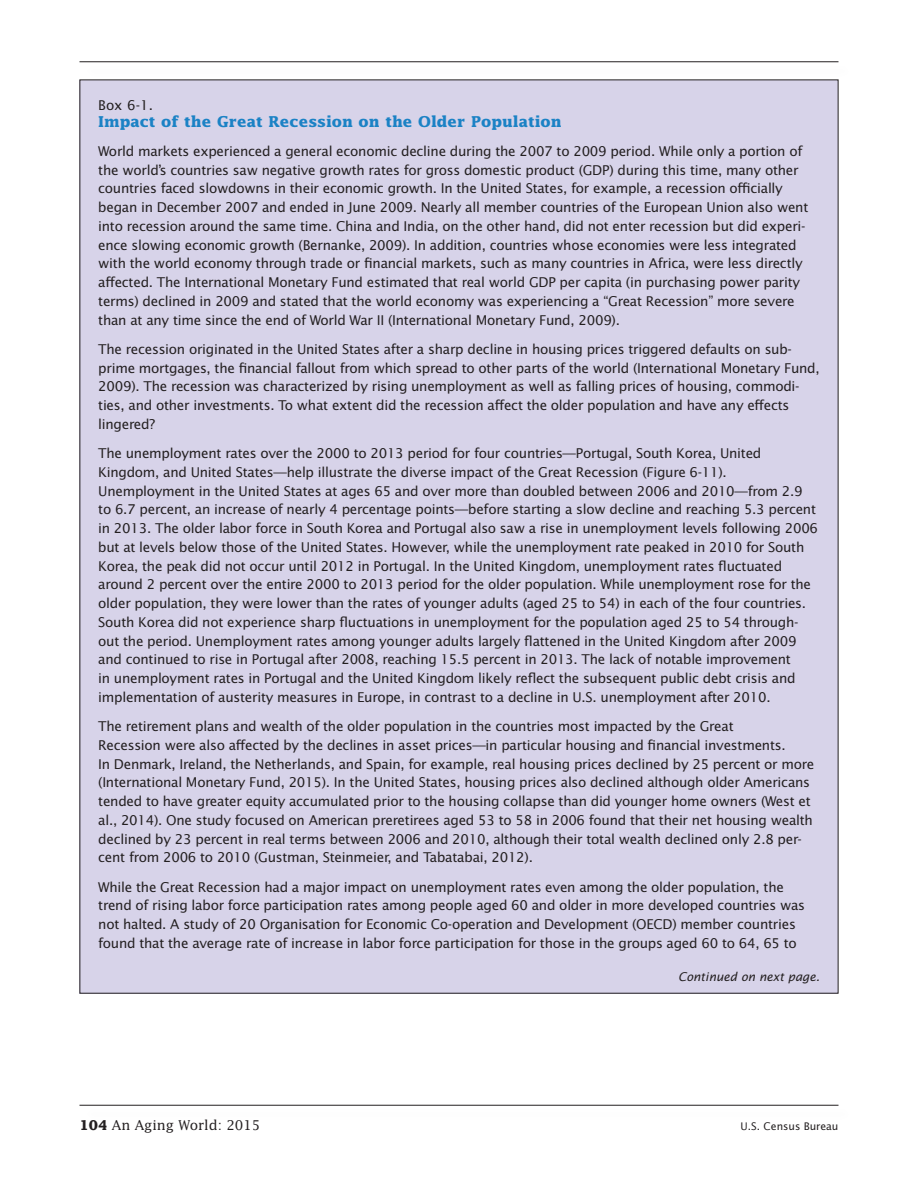
<style>
.page{position:relative;width:918px;height:1188px;background:#fff}
.page>*{position:absolute;margin:0;border:0;box-sizing:border-box;transform-origin:0 0}
.t1{font:700 15px "Lucida";color:#1b82c5}
.body_text{font:13.5px/18.8px "Lucida Sans";letter-spacing:-.02em;color:#231f20}
.t2{font:13.5px "Lucida";color:#231f20}
.body_text-2{font:italic 12px "Lucida Sans";color:#231f20}
.t3{font:10.5px "Lucida Sans";color:#231f20}
.s1{font-weight:700}
</style>
<div class="page">
<hr style="left:80px;top:1105px;width:758px;height:1px;background:#231f20">
<hr style="left:80px;top:61px;width:758px;height:1px;background:#231f20">
<div style="left:80px;top:80px;width:758px;height:913px;background:#d7d3e9"></div>
<p class="body_text" style="left:98px;top:96px;width:56px">Box 6-1.</p>
<p class="t1" style="left:98px;top:112px;width:465px">Impact of the Great Recession on the Older Population</p>
<p class="body_text" style="left:98px;top:142px;width:712px">World markets experienced a general economic decline during the 2007 to 2009 period. While only a portion of the world’s countries saw negative growth rates for gross domestic product (GDP) during this time, many other countries faced slowdowns in their economic growth. In the United States, for example, a recession officially began in December 2007 and ended in June 2009. Nearly all member countries of the European Union also went into recession around the same time. China and India, on the other hand, did not enter recession but did experi&shy;ence slowing economic growth (Bernanke, 2009). In addition, countries whose economies were less integrated with the world economy through trade or financial markets, such as many countries in Africa, were less directly affected. The International Monetary Fund estimated that real world GDP per capita (in purchasing power parity terms) declined in 2009 and stated that the world economy was experiencing a “Great Recession” more severe than at any time since the end of World War II (International Monetary Fund, 2009).</p>
<p class="body_text" style="left:98px;top:340px;width:723px">The recession originated in the United States after a sharp decline in housing prices triggered defaults on sub&shy;prime mortgages, the financial fallout from which spread to other parts of the world (International Monetary Fund, 2009). The recession was characterized by rising unemployment as well as falling prices of housing, commodi&shy;ties, and other investments. To what extent did the recession affect the older population and have any effects lingered?</p>
<p class="body_text" style="left:98px;top:444px;width:721px">The unemployment rates over the 2000 to 2013 period for four countries—Portugal, South Korea, United Kingdom, and United States—help illustrate the diverse impact of the Great Recession (Figure 6-11).<br>Unemployment in the United States at ages 65 and over more than doubled between 2006 and 2010—from 2.9 to 6.7 percent, an increase of nearly 4 percentage points—before starting a slow decline and reaching 5.3 percent in 2013. The older labor force in South Korea and Portugal also saw a rise in unemployment levels following 2006 but at levels below those of the United States. However, while the unemployment rate peaked in 2010 for South Korea, the peak did not occur until 2012 in Portugal. In the United Kingdom, unemployment rates fluctuated around 2 percent over the entire 2000 to 2013 period for the older population. While unemployment rose for the older population, they were lower than the rates of younger adults (aged 25 to 54) in each of the four countries.<br>South Korea did not experience sharp fluctuations in unemployment for the population aged 25 to 54 through&shy;out the period. Unemployment rates among younger adults largely flattened in the United Kingdom after 2009 and continued to rise in Portugal after 2008, reaching 15.5 percent in 2013. The lack of notable improvement<br>in unemployment rates in Portugal and the United Kingdom likely reflect the subsequent public debt crisis and implementation of austerity measures in Europe, in contrast to a decline in U.S. unemployment after 2010.</p>
<p class="body_text" style="left:98px;top:717px;width:718px">The retirement plans and wealth of the older population in the countries most impacted by the Great<br>Recession were also affected by the declines in asset prices—in particular housing and financial investments.<br>In Denmark, Ireland, the Netherlands, and Spain, for example, real housing prices declined by 25 percent or more (International Monetary Fund, 2015). In the United States, housing prices also declined although older Americans tended to have greater equity accumulated prior to the housing collapse than did younger home owners (West et al., 2014). One study focused on American preretirees aged 53 to 58 in 2006 found that their net housing wealth declined by 23 percent in real terms between 2006 and 2010, although their total wealth declined only 2.8 per&shy;cent from 2006 to 2010 (Gustman, Steinmeier, and Tabatabai, 2012).</p>
<p class="body_text" style="left:98px;top:878px;width:708px">While the Great Recession had a major impact on unemployment rates even among the older population, the trend of rising labor force participation rates among people aged 60 and older in more developed countries was not halted. A study of 20 Organisation for Economic Co-operation and Development (OECD) member countries found that the average rate of increase in labor force participation for those in the groups aged 60 to 64, 65 to</p>
<p class="body_text-2" style="left:678px;top:969px;width:143px">Continued on next page.</p>
<p class="t2" style="left:80px;top:1117px;width:183px"><span class="s1">104</span> An Aging World: 2015</p>
<p class="t3" style="left:741px;top:1120px;width:99px">U.S. Census Bureau</p>
</div>
